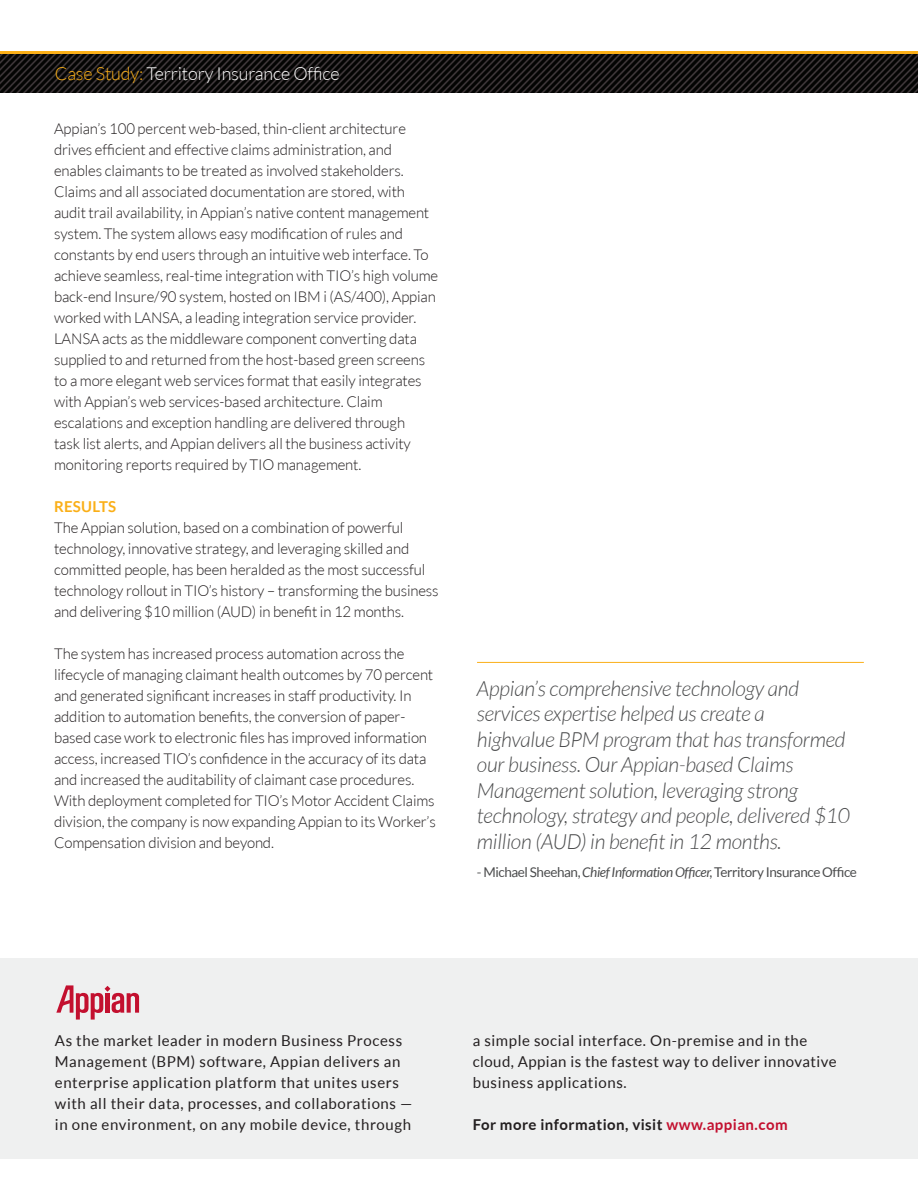
<style>
.page{position:relative;width:918px;height:1188px;background:#fff}
.page>*{position:absolute;margin:0;border:0;box-sizing:border-box;transform-origin:0 0}
.t1{font:italic 300 21px/25.5px "Lato";letter-spacing:-.01em;color:#4b4c4d}
.t2{font:300 18px "Lato";letter-spacing:-.01em;color:#fff}
.t3{font:300 15px/21px "Lato";letter-spacing:-.01em;color:#231f20}
.t4{font:15px/21px "Lato";letter-spacing:.04em;color:#231f20}
.t5{font:700 15px "Lato";letter-spacing:.03em;color:#231f20}
.t6{font:700 15px "Lato";letter-spacing:.015em;color:#faaf18}
.t7{font:13.5px "Lato";letter-spacing:-.03em;color:#4b4c4d}
.s1{color:#faaf18}
.s2{font-style:italic}
.s3{color:#c3102f}
</style>
<div class="page">
<hr style="left:0;top:52px;width:918px;height:4px;background:#faaf18">
<img style="left:0;top:54px;width:918px;height:39px">
<div style="left:0;top:958px;width:918px;height:201px;background:#eff0f0"></div>
<svg style="left:56px;top:985px;width:83px;height:35px"></svg>
<hr style="left:477px;top:662px;width:387px;height:1px;background:#faaf18">
<p class="t2" style="left:55px;top:64px;width:286px"><span class="s1">Case Study:</span> Territory Insurance Office</p>
<p class="t3" style="left:54px;top:118px;width:386px">Appian’s 100 percent web-based, thin-client architecture drives efficient and effective claims administration, and enables claimants to be treated as involved stakeholders.<br>Claims and all associated documentation are stored, with audit trail availability, in Appian’s native content management system. The system allows easy modification of rules and constants by end users through an intuitive web interface. To achieve seamless, real-time integration with TIO’s high volume back-end Insure/90 system, hosted on IBM i (AS/400), Appian worked with LANSA, a leading integration service provider.<br>LANSA acts as the middleware component converting data supplied to and returned from the host-based green screens to a more elegant web services format that easily integrates with Appian’s web services-based architecture. Claim escalations and exception handling are delivered through<br>task list alerts, and Appian delivers all the business activity monitoring reports required by TIO management.</p>
<p class="t6" style="left:54px;top:498px;width:64px">RESULTS</p>
<p class="t3" style="left:54px;top:517px;width:386px">The Appian solution, based on a combination of powerful technology, innovative strategy, and leveraging skilled and committed people, has been heralded as the most successful technology rollout in TIO’s history – transforming the business and delivering $10 million (AUD) in benefit in 12 months.</p>
<p class="t3" style="left:54px;top:643px;width:383px">The system has increased process automation across the lifecycle of managing claimant health outcomes by 70 percent and generated significant increases in staff productivity. In addition to automation benefits, the conversion of paper&shy;based case work to electronic files has improved information access, increased TIO’s confidence in the accuracy of its data and increased the auditability of claimant case procedures.<br>With deployment completed for TIO’s Motor Accident Claims division, the company is now expanding Appian to its Worker’s Compensation division and beyond.</p>
<p class="t1" style="left:477px;top:676px;width:375px">Appian’s comprehensive technology and services expertise helped us create a<br>highvalue BPM program that has transformed our business. Our Appian-based Claims Management solution, leveraging strong technology, strategy and people, delivered $10 million (AUD) in benefit in 12 months.</p>
<p class="t7" style="left:477px;top:865px;width:382px">- Michael Sheehan, <span class="s2">Chief Information Officer,</span> Territory Insurance Office</p>
<p class="t4" style="left:55px;top:1030px;width:359px">As the market leader in modern Business Process Management (BPM) software, Appian delivers an enterprise application platform that unites users with all their data, processes, and collaborations — in one environment, on any mobile device, through</p>
<p class="t4" style="left:473px;top:1030px;width:366px">a simple social interface. On-premise and in the cloud, Appian is the fastest way to deliver innovative business applications.</p>
<p class="t5" style="left:473px;top:1116px;width:316px">For more information, visit <span class="s3">www.appian.com</span></p>
</div>
